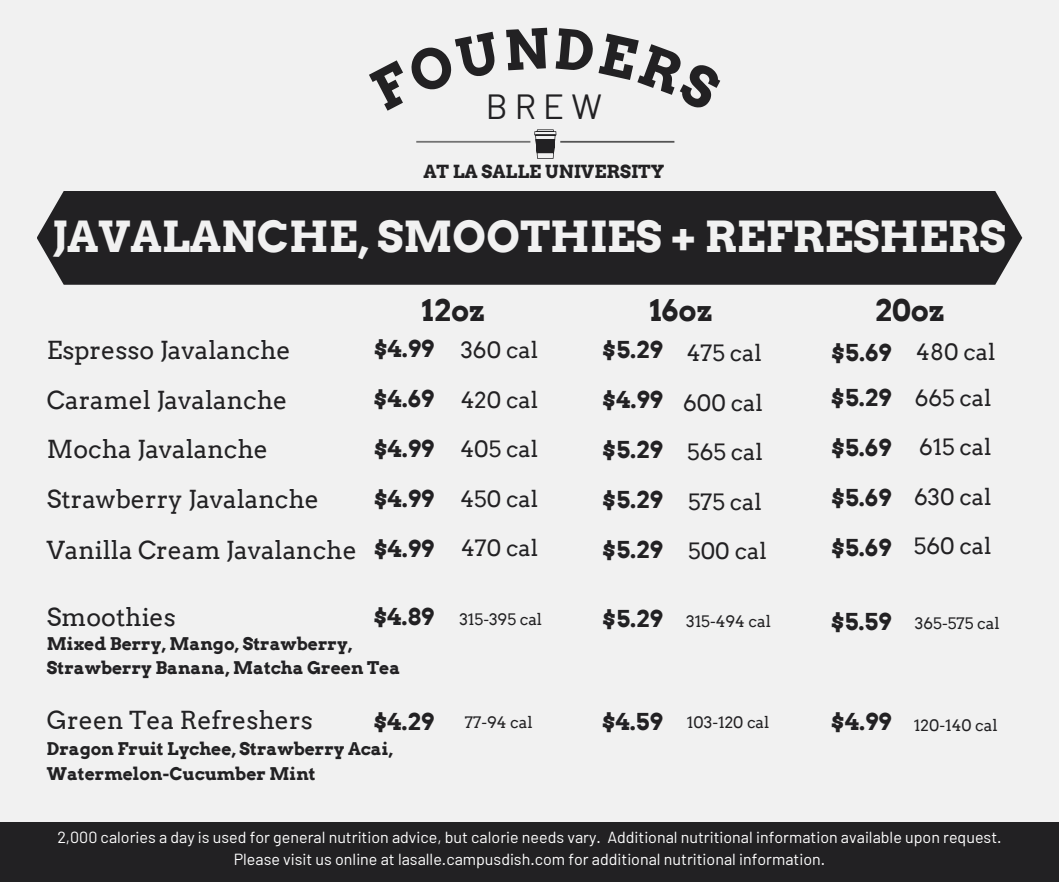
<style>
.page{position:relative;width:1059px;height:882px;background:#fff}
.page>*{position:absolute;margin:0;border:0;box-sizing:border-box;transform-origin:0 0}
.t1{font:700 42.84px "Arvo";color:#f1f1f1}
.t2{font:34.96px "Barlow";color:#222123}
.t3{font:700 29.89px "Arvo";color:#222123}
.t4{font:24.82px "Arvo";color:#222123}
.t5{font:700 23.27px "Arvo";color:#222123}
.t6{font:22.47px "Arvo";color:#222123}
.t7{font:700 18.06px "Arvo";color:#222123}
.t8{font:700 17.5px/24.4px "Arvo";color:#222123}
.t9{font:16.06px/21.8px "Barlow";color:#fff;text-align:center}
.t10{font:15.82px "Arvo";color:#222123}
</style>
<div class="page">
<div style="left:0;top:0;width:1058px;height:882px;background:#f1f1f1"></div>
<div style="left:37px;top:191px;width:985px;height:94px;background:#222123"></div>
<hr style="left:560px;top:141px;width:114px;height:2px;background:#545454">
<hr style="left:416px;top:141px;width:114px;height:2px;background:#737373">
<svg style="left:534px;top:129px;width:22px;height:30px"></svg>
<div style="left:0;top:822px;width:1058px;height:60px;background:#222123"></div>
<h2 class="t2" style="left:486px;top:84px;width:117px">BREW</h2>
<p class="t7" style="left:423px;top:161px;width:242px">AT LA SALLE UNIVERSITY</p>
<h1 class="t1" style="left:53px;top:211px;width:954px">JAVALANCHE, SMOOTHIES + REFRESHERS</h1>
<h3 class="t4" style="left:47px;top:335px;width:245px">Espresso Javalanche</h3>
<p class="t4" style="left:47px;top:385px;width:242px">Caramel Javalanche</p>
<p class="t4" style="left:47px;top:435px;width:223px">Mocha Javalanche</p>
<h2 class="t4" style="left:47px;top:484px;width:274px">Strawberry Javalanche</h2>
<h4 class="t4" style="left:47px;top:535px;width:311px">Vanilla Cream Javalanche</h4>
<h4 class="t4" style="left:47px;top:602px;width:130px">Smoothies</h4>
<h6 class="t3" style="left:422px;top:292px;width:65px">12oz</h6>
<h5 class="t3" style="left:649px;top:292px;width:65px">16oz</h5>
<h6 class="t3" style="left:874px;top:292px;width:72px">20oz</h6>
<h5 class="t6" style="left:461px;top:337px;width:79px">360 cal</h5>
<h6 class="t6" style="left:461px;top:386px;width:79px">420 cal</h6>
<h5 class="t6" style="left:460px;top:435px;width:79px">405 cal</h5>
<h6 class="t6" style="left:460px;top:485px;width:79px">450 cal</h6>
<h5 class="t6" style="left:461px;top:534px;width:78px">470 cal</h5>
<h6 class="t5" style="left:373px;top:335px;width:62px">$4.99</h6>
<h5 class="t5" style="left:373px;top:385px;width:62px">$4.69</h5>
<h6 class="t5" style="left:373px;top:435px;width:62px">$4.99</h6>
<h5 class="t5" style="left:373px;top:485px;width:62px">$4.99</h5>
<h6 class="t5" style="left:373px;top:535px;width:62px">$4.99</h6>
<h6 class="t5" style="left:602px;top:336px;width:62px">$5.29</h6>
<h5 class="t5" style="left:602px;top:386px;width:62px">$4.99</h5>
<h6 class="t5" style="left:602px;top:436px;width:62px">$5.29</h6>
<h5 class="t5" style="left:602px;top:485px;width:62px">$5.29</h5>
<h6 class="t5" style="left:602px;top:535px;width:62px">$5.29</h6>
<h6 class="t5" style="left:831px;top:339px;width:62px">$5.69</h6>
<h5 class="t5" style="left:830px;top:384px;width:62px">$5.29</h5>
<h6 class="t5" style="left:831px;top:434px;width:62px">$5.69</h6>
<h5 class="t5" style="left:831px;top:484px;width:62px">$5.69</h5>
<h6 class="t5" style="left:831px;top:534px;width:62px">$5.69</h6>
<h6 class="t6" style="left:916px;top:339px;width:81px">480 cal</h6>
<h5 class="t6" style="left:914px;top:384px;width:78px">665 cal</h5>
<p class="t6" style="left:919px;top:434px;width:74px">615 cal</p>
<h6 class="t6" style="left:914px;top:483px;width:79px">630 cal</h6>
<h5 class="t6" style="left:913px;top:533px;width:79px">560 cal</h5>
<h6 class="t6" style="left:686px;top:340px;width:76px">475 cal</h6>
<h5 class="t6" style="left:683px;top:389px;width:81px">600 cal</h5>
<h6 class="t6" style="left:687px;top:439px;width:77px">565 cal</h6>
<h5 class="t6" style="left:688px;top:488px;width:75px">575 cal</h5>
<h6 class="t6" style="left:688px;top:537px;width:80px">500 cal</h6>
<h5 class="t5" style="left:373px;top:603px;width:62px">$4.89</h5>
<h6 class="t10" style="left:459px;top:610px;width:84px">315-395 cal</h6>
<h5 class="t5" style="left:602px;top:605px;width:62px">$5.29</h5>
<h5 class="t5" style="left:830px;top:608px;width:62px">$5.59</h5>
<p class="t10" style="left:686px;top:612px;width:86px">315-494 cal</p>
<h5 class="t10" style="left:914px;top:614px;width:86px">365-575 cal</h5>
<p class="t8" style="left:47px;top:631px;width:355px">Mixed Berry, Mango, Strawberry,<br>Strawberry Banana, Matcha Green Tea</p>
<h4 class="t4" style="left:47px;top:705px;width:267px">Green Tea Refreshers</h4>
<h6 class="t5" style="left:373px;top:707px;width:62px">$4.29</h6>
<p class="t8" style="left:47px;top:737px;width:348px">Dragon Fruit Lychee, Strawberry Acai,</p>
<p class="t8" style="left:47px;top:761px;width:270px">Watermelon-Cucumber Mint</p>
<h6 class="t5" style="left:601px;top:707px;width:62px">$4.59</h6>
<h6 class="t5" style="left:830px;top:708px;width:62px">$4.99</h6>
<p class="t10" style="left:465px;top:713px;width:69px">77-94 cal</p>
<h5 class="t10" style="left:687px;top:713px;width:84px">103-120 cal</h5>
<p class="t10" style="left:913px;top:716px;width:85px">120-140 cal</p>
<p class="t9" style="left:57px;top:826px;width:945px">2,000 calories a day is used for general nutrition advice, but calorie needs vary. Additional nutritional information available upon request.<br>Please visit us online at lasalle.campusdish.com for additional nutritional information.</p>
</div>
